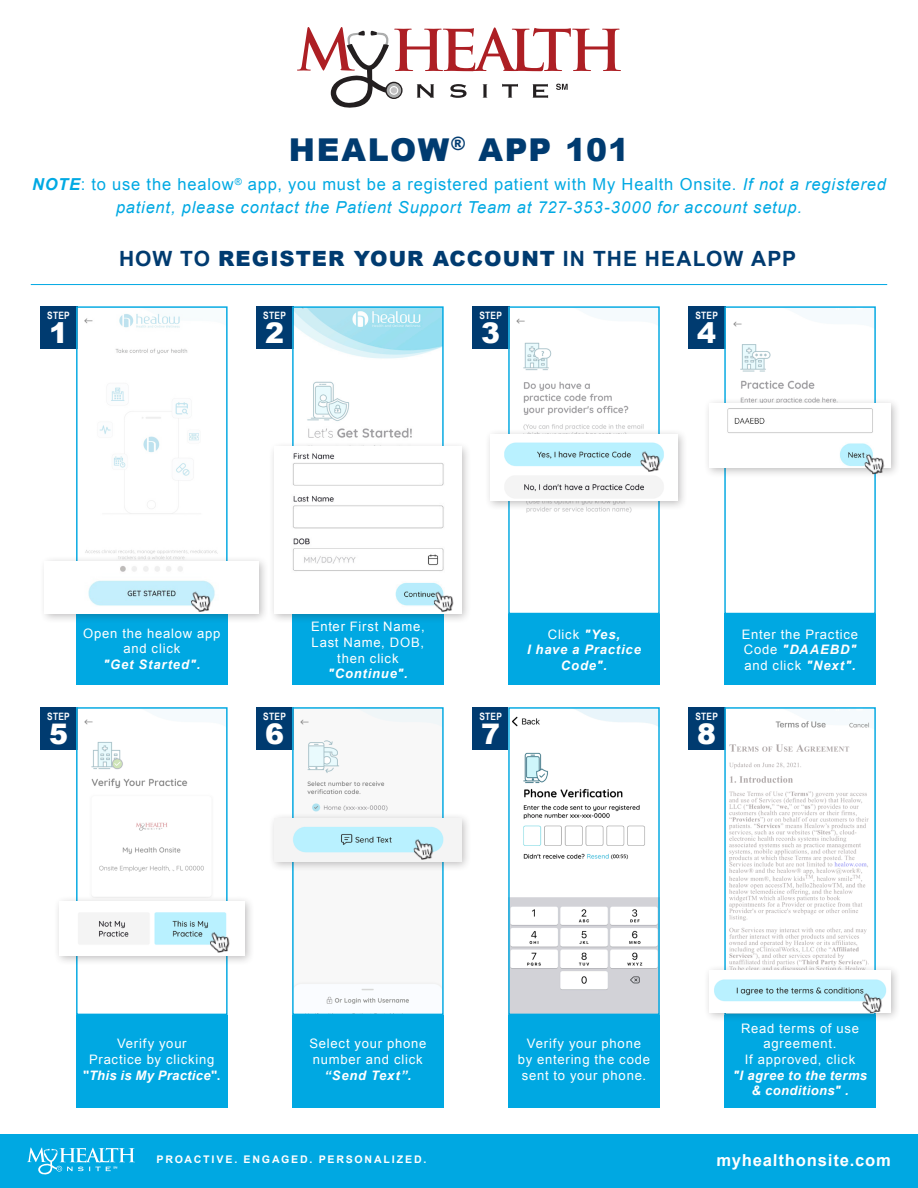
<style>
.page{position:relative;width:918px;height:1188px;background:#fff}
.page>*{position:absolute;margin:0;border:0;box-sizing:border-box;transform-origin:0 0}
.t1{font:900 31.5px "Arial";letter-spacing:.04em;color:#003b70}
.t2{font:900 28.35px "Arial";color:#fff}
.t3{font:700 21px "Arial";letter-spacing:.05em;color:#003b70}
.t4{font:italic 16.5px/22.5px "Arial";letter-spacing:.05em;color:#00a9e3;text-align:center}
.t5{font:700 16.5px "Arial";color:#fff}
.t6{font:13.05px/15.8px "Arial";letter-spacing:.06em;color:#fff;text-align:center}
.t7{font:italic 700 13.05px/15.8px "Arial";letter-spacing:.055em;color:#fff;text-align:center}
.t8{font:italic 700 13.05px/15.8px "Arial";letter-spacing:.035em;color:#fff;text-align:center}
.t9{font:700 10.5px "Arial";letter-spacing:.17em;color:#fff}
.t10{font:700 10.2px "Arial Narrow";letter-spacing:.03em;color:#fff}
.s1{font-weight:700}
.s2{font-style:normal}
.s3{font-weight:900}
.s4{font-weight:400;font-style:normal}
.s5{font-weight:700;font-style:italic}
</style>
<div class="page">
<div style="left:0;top:1134px;width:918px;height:54px;background:#00a8e2"></div>
<svg style="left:27px;top:1148px;width:108px;height:26px"></svg>
<svg style="left:297px;top:27px;width:324px;height:81px"></svg>
<div style="left:292px;top:614px;width:152px;height:71px;background:#00a8e2"></div>
<div style="left:292px;top:1015px;width:152px;height:92px;background:#00a8e2"></div>
<div style="left:508px;top:614px;width:152px;height:71px;background:#00a8e2"></div>
<div style="left:508px;top:1015px;width:152px;height:92px;background:#00a8e2"></div>
<div style="left:724px;top:614px;width:152px;height:71px;background:#00a8e2"></div>
<div style="left:724px;top:1015px;width:152px;height:92px;background:#00a8e2"></div>
<div style="left:40px;top:707px;width:38px;height:43px;background:#003b70"></div>
<img style="left:84px;top:719px;width:120px;height:153px">
<div style="left:76px;top:707px;width:152px;height:308px;border:1px solid #00a8e2"></div>
<div style="left:256px;top:707px;width:38px;height:43px;background:#003b70"></div>
<img style="left:294px;top:709px;width:148px;height:295px">
<div style="left:292px;top:707px;width:152px;height:308px;border:1px solid #00a8e2"></div>
<div style="left:472px;top:707px;width:38px;height:43px;background:#003b70"></div>
<img style="left:510px;top:709px;width:148px;height:304px">
<div style="left:508px;top:707px;width:152px;height:308px;border:1px solid #00a8e2"></div>
<div style="left:688px;top:707px;width:38px;height:43px;background:#003b70"></div>
<img style="left:729px;top:721px;width:141px;height:243px">
<div style="left:724px;top:707px;width:152px;height:308px;border:1px solid #00a8e2"></div>
<div style="left:40px;top:306px;width:38px;height:43px;background:#003b70"></div>
<img style="left:84px;top:313px;width:134px;height:241px">
<div style="left:76px;top:306px;width:152px;height:308px;border:1px solid #00a8e2"></div>
<div style="left:256px;top:306px;width:38px;height:43px;background:#003b70"></div>
<img style="left:294px;top:308px;width:148px;height:130px">
<div style="left:472px;top:306px;width:38px;height:43px;background:#003b70"></div>
<img style="left:516px;top:318px;width:128px;height:195px">
<div style="left:508px;top:306px;width:152px;height:308px;border:1px solid #00a8e2"></div>
<div style="left:688px;top:306px;width:38px;height:43px;background:#003b70"></div>
<img style="left:733px;top:321px;width:82px;height:68px">
<div style="left:724px;top:306px;width:152px;height:308px;border:1px solid #00a8e2"></div>
<div style="left:76px;top:614px;width:152px;height:71px;background:#00a8e2"></div>
<div style="left:76px;top:1015px;width:152px;height:92px;background:#00a8e2"></div>
<div style="left:39px;top:555px;width:230px;height:69px;background:#231f20;opacity:.29"></div>
<img style="left:45px;top:561px;width:214px;height:53px">
<img style="left:189px;top:589px;width:25px;height:24px">
<div style="left:269px;top:441px;width:203px;height:183px;background:#231f20;opacity:.29"></div>
<img style="left:275px;top:447px;width:186px;height:166px">
<img style="left:432px;top:589px;width:24px;height:24px">
<div style="left:485px;top:428px;width:203px;height:83px;background:#231f20;opacity:.29"></div>
<img style="left:491px;top:434px;width:186px;height:67px">
<img style="left:639px;top:449px;width:24px;height:24px">
<div style="left:704px;top:397px;width:197px;height:81px;background:#231f20;opacity:.29"></div>
<img style="left:710px;top:403px;width:180px;height:64px">
<img style="left:863px;top:451px;width:24px;height:25px">
<div style="left:54px;top:895px;width:201px;height:71px;background:#231f20;opacity:.29"></div>
<img style="left:59px;top:901px;width:186px;height:54px">
<img style="left:208px;top:930px;width:24px;height:24px">
<div style="left:269px;top:812px;width:203px;height:60px;background:#231f20;opacity:.29"></div>
<img style="left:275px;top:818px;width:186px;height:43px">
<img style="left:412px;top:837px;width:24px;height:24px">
<div style="left:704px;top:964px;width:197px;height:59px;background:#231f20;opacity:.29"></div>
<img style="left:710px;top:970px;width:180px;height:42px">
<img style="left:861px;top:991px;width:23px;height:23px">
<hr style="left:31px;top:284px;width:856px;height:1px;background:#00a9e3">
<h1 class="t1" style="left:289px;top:127px;width:342px">HEALOW<sup>®</sup> APP 101</h1>
<p class="t4" style="left:32px;top:173px;width:855px"><span class="s1">NOTE</span><span class="s2">: to use the healow</span><sup>®</sup> <span class="s2">app, you must be a registered patient with My Health Onsite.</span> If not a registered patient, please contact the Patient Support Team at 727-353-3000 for account setup.</p>
<p class="t10" style="left:47px;top:308px;width:24px">STEP</p>
<h2 class="t2" style="left:49px;top:313px;width:20px">1</h2>
<h3 class="t3" style="left:119px;top:245px;width:679px">HOW TO <span class="s3">REGISTER YOUR ACCOUNT</span> IN THE HEALOW APP</h3>
<p class="t10" style="left:263px;top:308px;width:24px">STEP</p>
<h2 class="t2" style="left:265px;top:313px;width:20px">2</h2>
<p class="t10" style="left:479px;top:308px;width:24px">STEP</p>
<h2 class="t2" style="left:481px;top:313px;width:20px">3</h2>
<p class="t10" style="left:695px;top:308px;width:24px">STEP</p>
<h2 class="t2" style="left:697px;top:313px;width:20px">4</h2>
<p class="t6" style="left:83px;top:625px;width:139px">Open the healow app and click</p>
<p class="t7" style="left:103px;top:657px;width:99px">"Get Started".</p>
<p class="t10" style="left:47px;top:709px;width:24px">STEP</p>
<h2 class="t2" style="left:49px;top:714px;width:20px">5</h2>
<p class="t10" style="left:263px;top:709px;width:24px">STEP</p>
<h2 class="t2" style="left:265px;top:714px;width:20px">6</h2>
<p class="t6" style="left:311px;top:619px;width:115px">Enter First Name,<br>Last Name, DOB, then click</p>
<p class="t7" style="left:328px;top:666px;width:81px">"Continue".</p>
<p class="t10" style="left:479px;top:709px;width:24px">STEP</p>
<h2 class="t2" style="left:481px;top:714px;width:20px">7</h2>
<p class="t7" style="left:527px;top:627px;width:115px"><span class="s4">Click</span> "Yes,<br>I have a Practice<br>Code".</p>
<p class="t6" style="left:742px;top:626px;width:118px;text-align:left">Enter the Practice<br>Code <span class="s5">"DAAEBD" </span>and click <span class="s5">"Next".</span></p>
<p class="t10" style="left:695px;top:709px;width:24px">STEP</p>
<h2 class="t2" style="left:697px;top:714px;width:20px">8</h2>
<p class="t6" style="left:83px;top:1036px;width:139px">Verify your<br>Practice by clicking <span class="s1">"</span><span class="s5">This is My Practice</span><span class="s1">".</span></p>
<p class="t6" style="left:518px;top:1036px;width:134px">Verify your phone<br>by entering the code sent to your phone.</p>
<p class="t6" style="left:309px;top:1036px;width:119px;text-align:left">Select your phone number and click</p>
<p class="t7" style="left:324px;top:1068px;width:89px">“Send Text”.</p>
<p class="t6" style="left:741px;top:1020px;width:120px">Read terms of use agreement.<br>If approved, click</p>
<p class="t8" style="left:733px;top:1068px;width:136px">"I agree to the terms &amp; conditions" .</p>
<p class="t9" style="left:157px;top:1152px;width:271px">PROACTIVE. ENGAGED. PERSONALIZED.</p>
<p class="t5" style="left:717px;top:1150px;width:176px">myhealthonsite.com</p>
</div>
